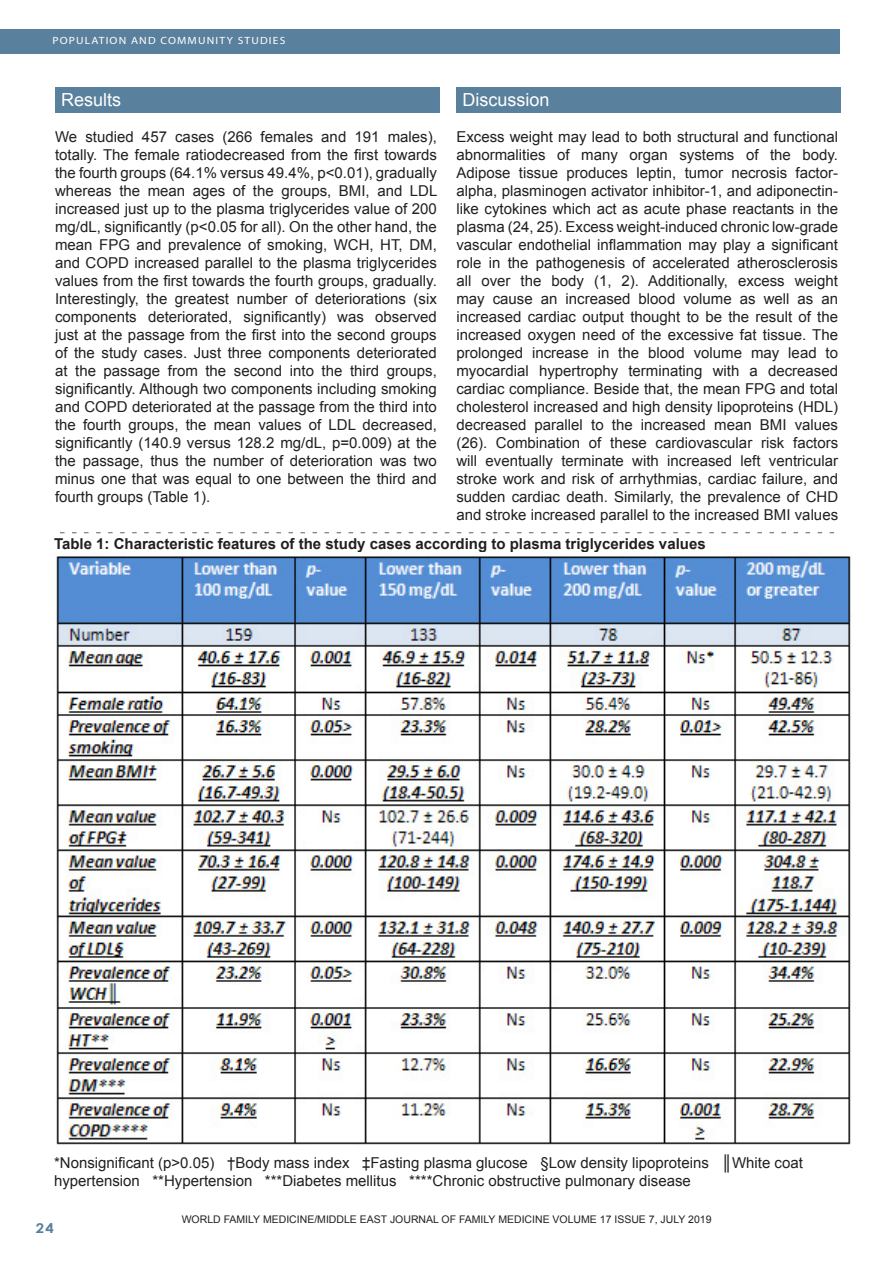
<style>
.page{position:relative;width:893px;height:1263px;background:#fff}
.page>*{position:absolute;margin:0;border:0;box-sizing:border-box;transform-origin:0 0}
.Footnote_Text{font:18px "Arial";color:#fff}
.Footnote_Text-2{font:15px/18px "Arial";color:#231f20;text-align:justify}
.Footnote_Text-3{font:700 15px "Arial";color:#231f20}
.t1{font:700 13.5px "Century Gothic";color:#59809c;scale:1.1 1}
.Footnote_Text-4{font:10.5px "Arial";color:#231f20}
.t2{font:10.5px "Myriad";letter-spacing:.1em;color:#fff;scale:1.1 1}
</style>
<div class="page">
<div style="left:0;top:30px;width:840px;height:24px;background:#59809c"></div>
<div style="left:55px;top:87px;width:385px;height:25px;background:#59809c"></div>
<div style="left:456px;top:87px;width:385px;height:25px;background:#59809c"></div>
<img style="left:56px;top:552px;width:795px;height:593px">
<svg style="left:60px;top:532px;width:774px;height:1px"></svg>
<p class="t2" style="left:52px;top:35px;width:213px">POPULATION AND COMMUNITY STUDIES</p>
<p class="Footnote_Text" style="left:462px;top:88px;width:89px">Discussion</p>
<p class="Footnote_Text-2" style="left:456px;top:128px;width:383px">Excess weight may lead to both structural and functional abnormalities of many organ systems of the body.<br>Adipose tissue produces leptin, tumor necrosis factor&shy;alpha, plasminogen activator inhibitor-1, and adiponectin&shy;like cytokines which act as acute phase reactants in the plasma (24, 25). Excess weight-induced chronic low-grade vascular endothelial inflammation may play a significant role in the pathogenesis of accelerated atherosclerosis all over the body (1, 2). Additionally, excess weight may cause an increased blood volume as well as an increased cardiac output thought to be the result of the increased oxygen need of the excessive fat tissue. The prolonged increase in the blood volume may lead to myocardial hypertrophy terminating with a decreased cardiac compliance. Beside that, the mean FPG and total cholesterol increased and high density lipoproteins (HDL) decreased parallel to the increased mean BMI values (26). Combination of these cardiovascular risk factors will eventually terminate with increased left ventricular stroke work and risk of arrhythmias, cardiac failure, and sudden cardiac death. Similarly, the prevalence of CHD and stroke increased parallel to the increased BMI values</p>
<p class="Footnote_Text-3" style="left:54px;top:534px;width:653px">Table 1: Characteristic features of the study cases according to plasma triglycerides values</p>
<p class="Footnote_Text" style="left:61px;top:88px;width:62px">Results</p>
<p class="Footnote_Text-2" style="left:55px;top:128px;width:384px">We studied 457 cases (266 females and 191 males), totally. The female ratiodecreased from the first towards the fourth groups (64.1% versus 49.4%, p&lt;0.01), gradually whereas the mean ages of the groups, BMI, and LDL increased just up to the plasma triglycerides value of 200 mg/dL, significantly (p&lt;0.05 for all). On the other hand, the mean FPG and prevalence of smoking, WCH, HT, DM, and COPD increased parallel to the plasma triglycerides values from the first towards the fourth groups, gradually.<br>Interestingly, the greatest number of deteriorations (six components deteriorated, significantly) was observed just at the passage from the first into the second groups of the study cases. Just three components deteriorated at the passage from the second into the third groups, significantly. Although two components including smoking and COPD deteriorated at the passage from the third into the fourth groups, the mean values of LDL decreased, significantly (140.9 versus 128.2 mg/dL, p=0.009) at the the passage, thus the number of deterioration was two minus one that was equal to one between the third and fourth groups (Table 1).</p>
<p class="Footnote_Text-2" style="left:54px;top:1153px;width:750px">*Nonsignificant (p&gt;0.05) †Body mass index ‡Fasting plasma glucose §Low density lipoproteins ║White coat hypertension **Hypertension ***Diabetes mellitus ****Chronic obstructive pulmonary disease</p>
<p class="t1" style="left:36px;top:1217px;width:18px">24</p>
<p class="Footnote_Text-4" style="left:182px;top:1212px;width:531px">WORLD FAMILY MEDICINE/MIDDLE EAST JOURNAL OF FAMILY MEDICINE VOLUME 17 ISSUE 7, JULY 2019</p>
<p class="Footnote_Text-4" style="left:160px;top:1214px;width:572px">WORLD FAMILY MEDICINE/MIDDLE EAST JOURNAL OF FAMILY MEDICINE VOLUME 15 ISSUE 10, DECEMBER 2017</p>
</div>
